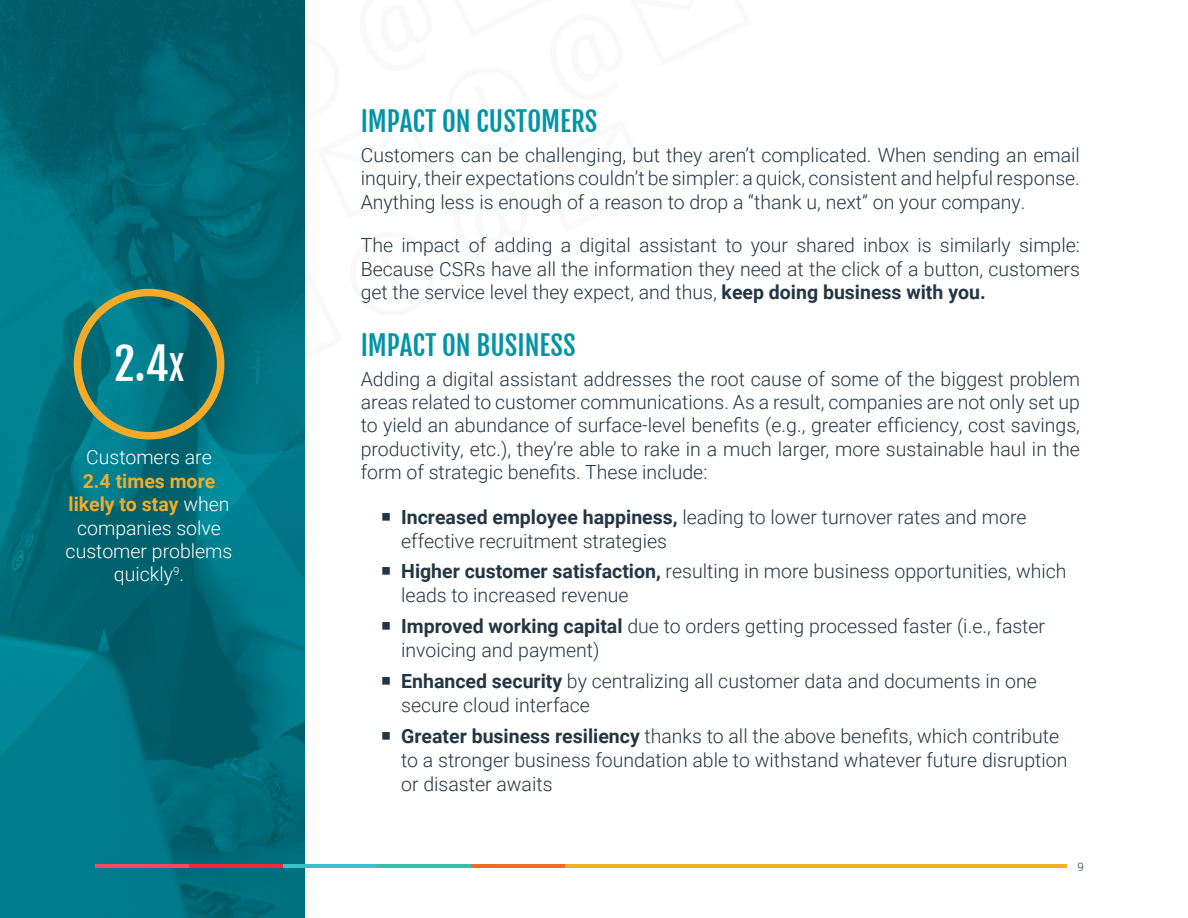
<style>
.page{position:relative;width:1188px;height:918px;background:#fff}
.page>*{position:absolute;margin:0;border:0;box-sizing:border-box;transform-origin:0 0}
.t1{font:43.5px "Fjalla One";color:#fff}
.t2{font:27px "Fjalla One";color:#0094a6}
.t3{font:300 19.5px/23.4px "Roboto";color:#233645}
.t4{font:300 19.5px/23.4px "Roboto";color:#fff;text-align:center}
.t5{font:300 11.7px "Roboto";color:#233645}
.s1{font-size:33px}
.s2{font-weight:700;color:#f5ab2a}
.s3{font-weight:700}
</style>
<div class="page">
<img style="left:0;top:0;width:305px;height:918px">
<div style="left:74px;top:289px;width:150px;height:150px;border:8px solid #f5ab2a;border-radius:50%"></div>
<hr style="left:95px;top:864px;width:95px;height:4px;background:#f04c5e">
<hr style="left:189px;top:864px;width:94px;height:4px;background:#f32735">
<hr style="left:283px;top:864px;width:94px;height:4px;background:#3ac1cd">
<hr style="left:377px;top:864px;width:94px;height:4px;background:#3fbeac">
<hr style="left:471px;top:864px;width:94px;height:4px;background:#f36c23">
<hr style="left:565px;top:864px;width:502px;height:4px;background:#f3b120">
<h1 class="t1" style="left:114px;top:337px;width:72px">2.4<span class="s1">X</span></h1>
<p class="t4" style="left:86px;top:445px;width:127px">Customers are</p>
<p class="t4" style="left:66px;top:469px;width:168px"><span class="s2">2.4 times more likely to stay</span> when companies solve customer problems quickly<sup>9</sup>.</p>
<h2 class="t2" style="left:361px;top:105px;width:238px">IMPACT ON CUSTOMERS</h2>
<p class="t3" style="left:361px;top:143px;width:721px;text-align:justify">Customers can be challenging, but they aren’t complicated. When sending an email inquiry, their expectations couldn’t be simpler: a quick, consistent and helpful response.<br>Anything less is enough of a reason to drop a “thank u, next” on your company.</p>
<p class="t3" style="left:361px;top:233px;width:721px;text-align:justify">The impact of adding a digital assistant to your shared inbox is similarly simple:<br>Because CSRs have all the information they need at the click of a button, customers get the service level they expect, and thus, <span class="s3">keep doing business with you.</span></p>
<h2 class="t2" style="left:361px;top:328px;width:216px">IMPACT ON BUSINESS</h2>
<p class="t3" style="left:361px;top:366px;width:721px;text-align:justify">Adding a digital assistant addresses the root cause of some of the biggest problem areas related to customer communications. As a result, companies are not only set up to yield an abundance of surface-level benefits (e.g., greater efficiency, cost savings, productivity, etc.), they’re able to rake in a much larger, more sustainable haul in the form of strategic benefits. These include:</p>
<p class="t3" style="left:401px;top:504px;width:627px;line-height:24px"><span class="s3">Increased employee happiness,</span> leading to lower turnover rates and more effective recruitment strategies</p>
<p class="t3" style="left:401px;top:559px;width:667px;line-height:24px"><span class="s3">Higher customer satisfaction,</span> resulting in more business opportunities, which leads to increased revenue</p>
<p class="t3" style="left:401px;top:613px;width:645px;line-height:24px"><span class="s3">Improved working capital</span> due to orders getting processed faster (i.e., faster invoicing and payment)</p>
<p class="t3" style="left:401px;top:668px;width:637px;line-height:24px"><span class="s3">Enhanced security</span> by centralizing all customer data and documents in one secure cloud interface</p>
<p class="t3" style="left:401px;top:723px;width:668px;line-height:24px"><span class="s3">Greater business resiliency</span> thanks to all the above benefits, which contribute to a stronger business foundation able to withstand whatever future disruption or disaster awaits</p>
<p class="t5" style="left:1078px;top:858px;width:8px">9</p>
</div>
